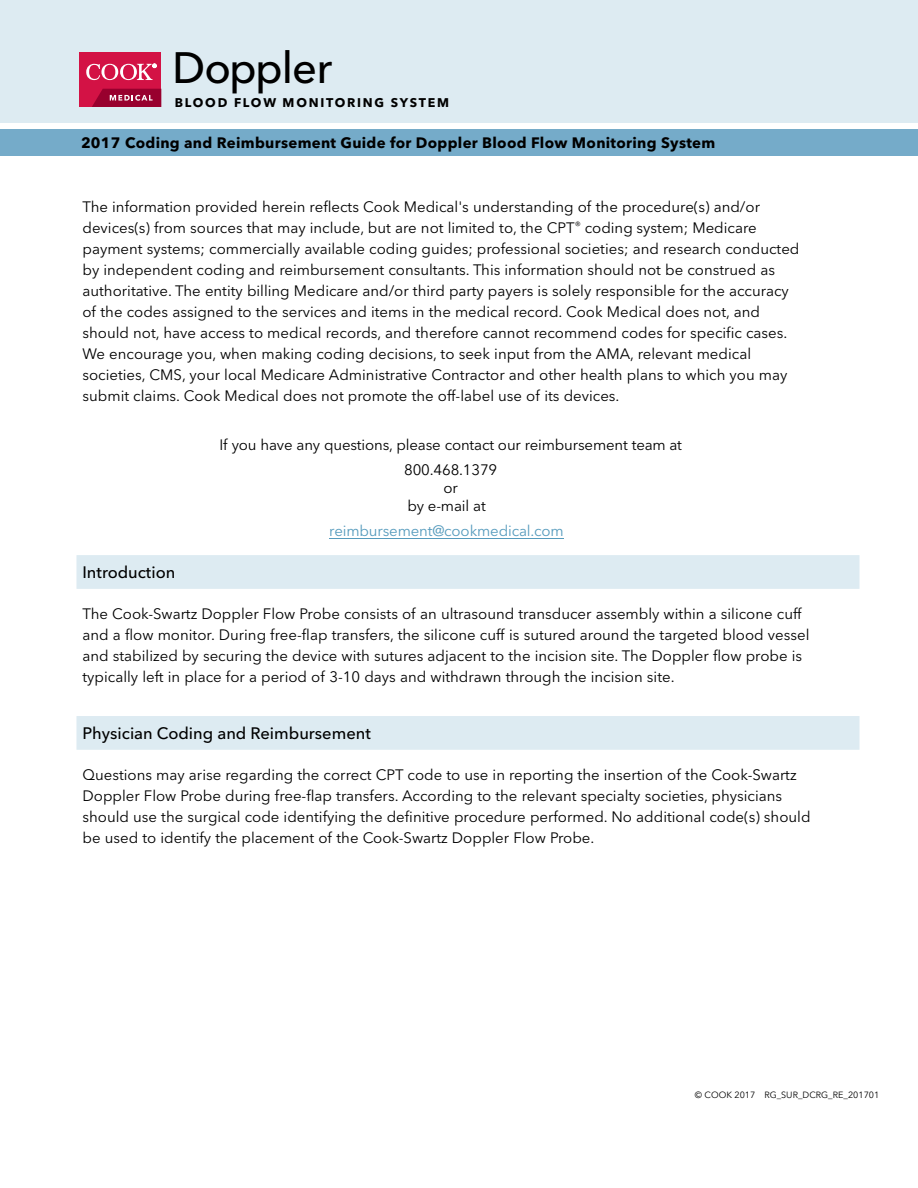
<style>
.page{position:relative;width:918px;height:1188px;background:#fff}
.page>*{position:absolute;margin:0;border:0;box-sizing:border-box;transform-origin:0 0}
.t1{font:500 43.5px "Avenir Next LT Pro";letter-spacing:-.02em;color:#000}
.t2{font:500 16.5px "Avenir Next LT Pro";color:#000}
.t3{font:15px/21px "Avenir Next LT Pro";color:#000}
.t4{font:700 15px "Avenir Next LT Pro";letter-spacing:.02em;color:#000}
.t5{font:15px "Avenir Next LT Pro";letter-spacing:-.01em;color:#569bbd}
.t6{font:700 12.45px "Avenir Next LT Pro";letter-spacing:.14em;color:#000}
.t7{font:9px "Avenir Next LT Pro";color:#000}
</style>
<div class="page">
<div style="left:0;top:0;width:918px;height:122px;background:#ddebf2"></div>
<div style="left:0;top:129px;width:918px;height:27px;background:#75abc9"></div>
<svg style="left:76px;top:555px;width:784px;height:195px"></svg>
<hr style="left:329px;top:538px;width:235px;height:1px;background:#569bbd">
<div style="left:80px;top:52px;width:81px;height:55px;background:#d31245"></div>
<svg style="left:92px;top:89px;width:69px;height:18px"></svg>
<svg style="left:86px;top:64px;width:70px;height:16px"></svg>
<h1 class="t1" style="left:172px;top:42px;width:162px">Doppler</h1>
<p class="t6" style="left:175px;top:95px;width:276px">BLOOD FLOW MONITORING SYSTEM</p>
<p class="t4" style="left:81px;top:134px;width:636px">2017 Coding and Reimbursement Guide for Doppler Blood Flow Monitoring System</p>
<p class="t3" style="left:82px;top:197px;width:719px">The information provided herein reflects Cook Medical's understanding of the procedure(s) and/or devices(s) from sources that may include, but are not limited to, the CPT<sup>®</sup> coding system; Medicare payment systems; commercially available coding guides; professional societies; and research conducted by independent coding and reimbursement consultants. This information should not be construed as authoritative. The entity billing Medicare and/or third party payers is solely responsible for the accuracy of the codes assigned to the services and items in the medical record. Cook Medical does not, and should not, have access to medical records, and therefore cannot recommend codes for specific cases.<br>We encourage you, when making coding decisions, to seek input from the AMA, relevant medical societies, CMS, your local Medicare Administrative Contractor and other health plans to which you may submit claims. Cook Medical does not promote the off-label use of its devices.</p>
<p class="t3" style="left:219px;top:432px;width:464px;line-height:24.8px;text-align:center">If you have any questions, please contact our reimbursement team at<br>800.468.1379</p>
<p class="t3" style="left:407px;top:479px;width:80px;line-height:18px;text-align:center">or<br>by e-mail at</p>
<p class="t5" style="left:329px;top:522px;width:236px">reimbursement@cookmedical.com</p>
<p class="t2" style="left:82px;top:563px;width:94px">Introduction</p>
<p class="t3" style="left:82px;top:603px;width:728px">The Cook-Swartz Doppler Flow Probe consists of an ultrasound transducer assembly within a silicone cuff and a flow monitor. During free-flap transfers, the silicone cuff is sutured around the targeted blood vessel and stabilized by securing the device with sutures adjacent to the incision site. The Doppler flow probe is typically left in place for a period of 3-10 days and withdrawn through the incision site.</p>
<p class="t2" style="left:82px;top:723px;width:290px">Physician Coding and Reimbursement</p>
<p class="t3" style="left:82px;top:764px;width:730px">Questions may arise regarding the correct CPT code to use in reporting the insertion of the Cook-Swartz Doppler Flow Probe during free-flap transfers. According to the relevant specialty societies, physicians should use the surgical code identifying the definitive procedure performed. No additional code(s) should be used to identify the placement of the Cook-Swartz Doppler Flow Probe.</p>
<p class="t7" style="left:695px;top:1090px;width:186px">© COOK 2017 RG_SUR_DCRG_RE_201701</p>
</div>
